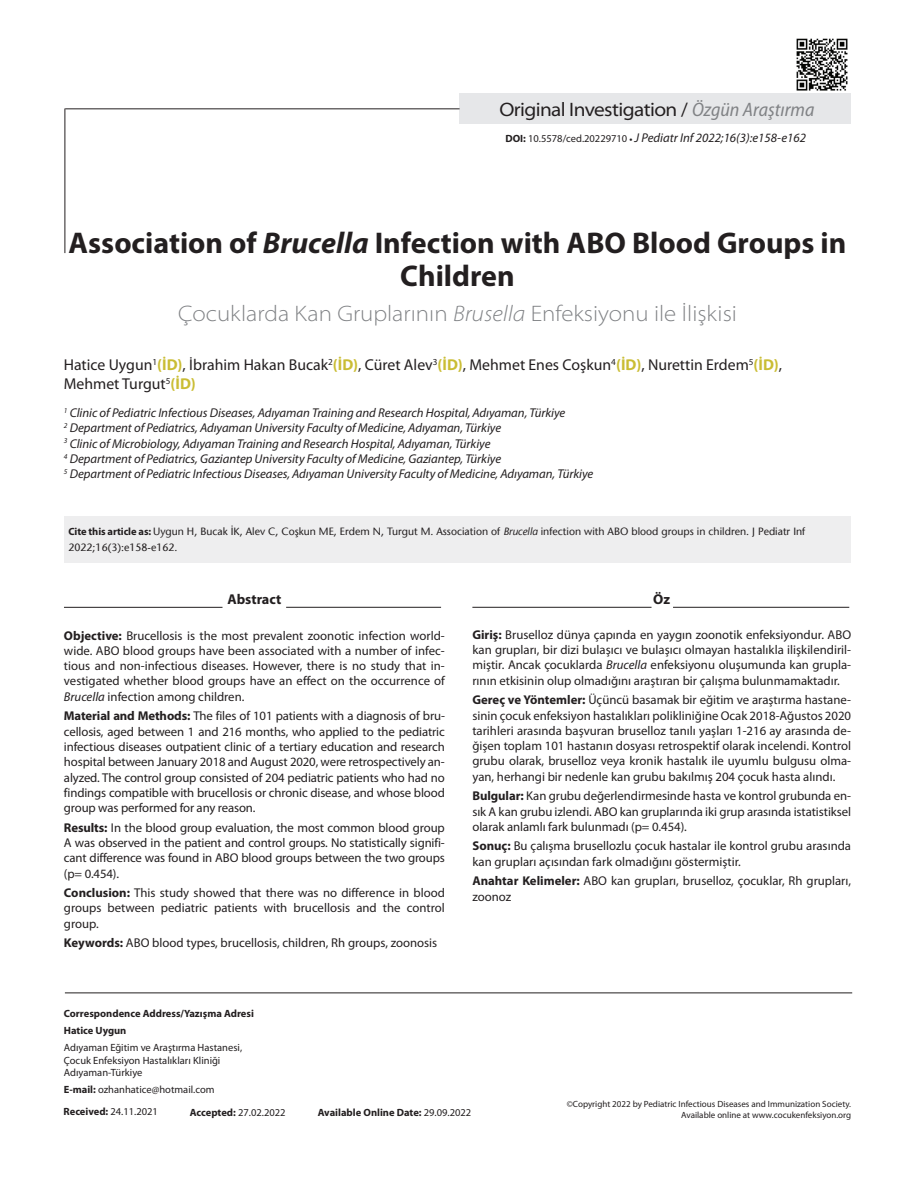
<style>
.page{position:relative;width:915px;height:1191px;background:#fff}
.page>*{position:absolute;margin:0;border:0;box-sizing:border-box;transform-origin:0 0}
.t1{font:700 30px/33px "Myriad Pro";color:#231f20;text-align:center}
.t2{font:300 semi-expanded 22.5px "Myriad Pro";color:#808285}
.t3{font:semi-expanded 19.5px "Myriad Pro";letter-spacing:-.03em;color:#231f20}
.t4{font:15.75px/18.9px "Myriad Pro";color:#231f20}
.t5{font:700 14.25px "Myriad Pro";color:#231f20}
.t6{font:12.75px/15.3px "Myriad Pro";color:#231f20;text-align:justify}
.t7{font:italic 12.75px/15.3px "Myriad Pro";letter-spacing:-.005em;color:#231f20}
.t8{font:500 10.5px/15.8px "Stone Sans Std";color:#231f20}
.t9{font:10.5px/12.6px "Myriad Pro";color:#231f20}
.t10{font:700 10.5px/16.8px "Myriad Pro";color:#231f20}
.t11{font:9px/10.8px "Myriad Pro";color:#231f20;text-align:right}
.s1{font-stretch:normal}
.s2{font-style:italic;font-stretch:semi-condensed;color:#808285}
.s3{font-weight:700;font-style:normal;font-size:10.5px}
.s4{font-style:normal;font-size:10.5px}
.s5{font-weight:700;font-style:normal;font-size:9px}
.s6{font-style:italic}
.s7{font-weight:700;color:#cabd34}
.s8{font-family:"Myriad Pro";font-weight:700}
.s9{font-weight:700}
.s10{font-weight:400}
</style>
<div class="page">
<img style="left:796px;top:38px;width:52px;height:53px">
<div style="left:459px;top:94px;width:391px;height:30px;background:#e6e7e9"></div>
<hr style="left:64px;top:108px;width:1px;height:145px;background:#231f20">
<hr style="left:65px;top:108px;width:394px;height:1px;background:#231f20">
<hr style="left:65px;top:992px;width:786px;height:1px;background:#231f20">
<div style="left:64px;top:516px;width:786px;height:46px;background:#eeeeef"></div>
<hr style="left:472px;top:607px;width:179px;height:1px;background:#231f20">
<hr style="left:672px;top:607px;width:177px;height:1px;background:#231f20">
<hr style="left:64px;top:607px;width:158px;height:1px;background:#231f20">
<hr style="left:286px;top:607px;width:155px;height:1px;background:#231f20">
<h3 class="t3" style="left:499px;top:99px;width:316px">Original Investigation <span class="s1">/</span> <span class="s2">Özgün Araştırma</span></h3>
<p class="t7" style="left:505px;top:131px;width:302px"><span class="s3">DOI:</span> <span class="s4">10.5578/ced.20229710</span> <span class="s5">•</span> J Pediatr Inf 2022;16(3):e158-e162</p>
<h1 class="t1" style="left:69px;top:226px;width:779px">Association of <span class="s6">Brucella</span> Infection with ABO Blood Groups in<br>Children</h1>
<h2 class="t2" style="left:178px;top:301px;width:560px">Çocuklarda Kan Gruplarının <span class="s6">Brusella</span> Enfeksiyonu ile İlişkisi</h2>
<p class="t4" style="left:64px;top:355px;width:719px">Hatice Uygun<sup>1</sup><span class="s7">(İD)</span>, İbrahim Hakan Bucak<sup>2</sup><span class="s7">(İD)</span>, Cüret Alev<sup>3</sup><span class="s7">(İD)</span>, Mehmet Enes Coşkun<sup>4</sup><span class="s7">(İD)</span>, Nurettin Erdem<sup>5</sup><span class="s7">(İD)</span>,<br>Mehmet Turgut<sup>5</sup><span class="s7">(İD)</span></p>
<p class="t7" style="left:64px;top:405px;width:530px"><sup>1</sup> Clinic of Pediatric Infectious Diseases, Adıyaman Training and Research Hospital, Adıyaman, Türkiye<br><sup>2</sup> Department of Pediatrics, Adıyaman University Faculty of Medicine, Adıyaman, Türkiye<br><sup>3</sup> Clinic of Microbiology, Adıyaman Training and Research Hospital, Adıyaman, Türkiye<br><sup>4</sup> Department of Pediatrics, Gaziantep University Faculty of Medicine, Gaziantep, Türkiye<br><sup>5</sup> Department of Pediatric Infectious Diseases, Adıyaman University Faculty of Medicine, Adıyaman, Türkiye</p>
<p class="t8" style="left:68px;top:524px;width:738px"><span class="s8">Cite this article as:</span> Uygun H, Bucak İK, Alev C, Coşkun ME, Erdem N, Turgut M. Association of <span class="s6">Brucella</span> infection with ABO blood groups in children. J Pediatr Inf<br>2022;16(3):e158-e162.</p>
<p class="t5" style="left:227px;top:591px;width:55px">Abstract</p>
<p class="t6" style="left:64px;top:628px;width:382px"><span class="s9">Objective:</span> Brucellosis is the most prevalent zoonotic infection world&shy;wide. ABO blood groups have been associated with a number of infec&shy;tious and non-infectious diseases. However, there is no study that in&shy;vestigated whether blood groups have an effect on the occurrence of <span class="s6">Brucella</span> infection among children.</p>
<p class="t6" style="left:64px;top:708px;width:382px"><span class="s9">Material and Methods:</span> The files of 101 patients with a diagnosis of bru&shy;cellosis, aged between 1 and 216 months, who applied to the pediatric infectious diseases outpatient clinic of a tertiary education and research hospital between January 2018 and August 2020, were retrospectively an&shy;alyzed. The control group consisted of 204 pediatric patients who had no findings compatible with brucellosis or chronic disease, and whose blood group was performed for any reason.</p>
<p class="t6" style="left:64px;top:820px;width:382px"><span class="s9">Results:</span> In the blood group evaluation, the most common blood group A was observed in the patient and control groups. No statistically signifi&shy;cant difference was found in ABO blood groups between the two groups (p= 0.454).</p>
<p class="t6" style="left:64px;top:885px;width:382px"><span class="s9">Conclusion:</span> This study showed that there was no difference in blood groups between pediatric patients with brucellosis and the control group.</p>
<p class="t6" style="left:64px;top:935px;width:374px"><span class="s9">Keywords:</span> ABO blood types, brucellosis, children, Rh groups, zoonosis</p>
<p class="t10" style="left:64px;top:1005px;width:191px">Correspondence Address/Yazışma Adresi<br>Hatice Uygun</p>
<p class="t9" style="left:64px;top:1041px;width:180px">Adıyaman Eğitim ve Araştırma Hastanesi,<br>Çocuk Enfeksiyon Hastalıkları Kliniği<br>Adıyaman-Türkiye</p>
<p class="t9" style="left:64px;top:1083px;width:152px"><span class="s9">E-mail:</span> ozhanhatice@hotmail.com</p>
<p class="t5" style="left:653px;top:591px;width:18px">Öz</p>
<p class="t6" style="left:472px;top:627px;width:380px"><span class="s9">Giriş:</span> Bruselloz dünya çapında en yaygın zoonotik enfeksiyondur. ABO kan grupları, bir dizi bulaşıcı ve bulaşıcı olmayan hastalıkla ilişkilendiril&shy;miştir. Ancak çocuklarda <span class="s6">Brucella</span> enfeksiyonu oluşumunda kan grupla&shy;rının etkisinin olup olmadığını araştıran bir çalışma bulunmamaktadır.</p>
<p class="t6" style="left:472px;top:692px;width:380px"><span class="s9">Gereç ve Yöntemler:</span> Üçüncü basamak bir eğitim ve araştırma hastane&shy;sinin çocuk enfeksiyon hastalıkları polikliniğine Ocak 2018-Ağustos 2020 tarihleri arasında başvuran bruselloz tanılı yaşları 1-216 ay arasında de&shy;ğişen toplam 101 hastanın dosyası retrospektif olarak incelendi. Kontrol grubu olarak, bruselloz veya kronik hastalık ile uyumlu bulgusu olma&shy;yan, herhangi bir nedenle kan grubu bakılmış 204 çocuk hasta alındı.</p>
<p class="t6" style="left:472px;top:788px;width:380px"><span class="s9">Bulgular:</span> Kan grubu değerlendirmesinde hasta ve kontrol grubunda en&shy;sık A kan grubu izlendi. ABO kan gruplarında iki grup arasında istatistiksel olarak anlamlı fark bulunmadı (p= 0.454).</p>
<p class="t6" style="left:472px;top:838px;width:380px"><span class="s9">Sonuç:</span> Bu çalışma brusellozlu çocuk hastalar ile kontrol grubu arasında kan grupları açısından fark olmadığını göstermiştir.</p>
<p class="t6" style="left:472px;top:873px;width:380px"><span class="s9">Anahtar Kelimeler:</span> ABO kan grupları, bruselloz, çocuklar, Rh grupları, zoonoz</p>
<p class="t9" style="left:64px;top:1105px;width:96px"><span class="s9">Received:</span> 24.11.2021</p>
<p class="t9" style="left:190px;top:1106px;width:97px"><span class="s9">Accepted:</span> 27.02.2022</p>
<p class="t11" style="left:566px;top:1098px;width:286px">©Copyright 2022 by Pediatric Infectious Diseases and Immunization Society.<br>Available online at www.cocukenfeksiyon.org</p>
<p class="t10" style="left:317px;top:1104px;width:155px">Available Online Date: <span class="s10">29.09.2022</span></p>
</div>
